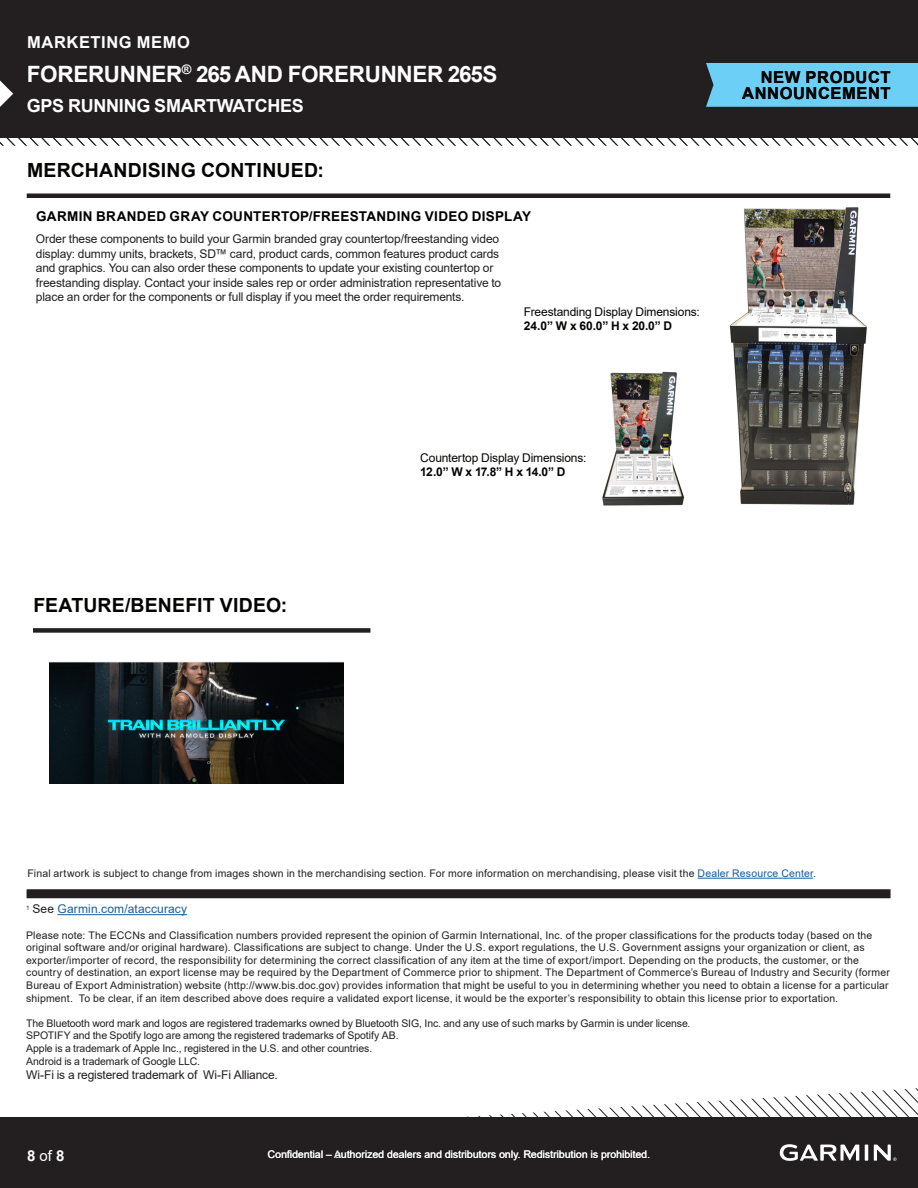
<style>
.page{position:relative;width:918px;height:1188px;background:#fff}
.page>*{position:absolute;margin:0;border:0;box-sizing:border-box;transform-origin:0 0}
.t1{font:700 22.5px "Arial";letter-spacing:-.015em;color:#fff}
.Headline_-_Black{font:700 19.5px "Arial";letter-spacing:.01em;color:#040503}
.t2{font:700 18px "Arial";letter-spacing:-.015em;color:#fff}
.t3{font:700 16.5px "Arial";letter-spacing:.035em;color:#040503}
.t4{font:700 16.5px "Arial";letter-spacing:.035em;color:#fff}
.t5{font:700 15px "Arial";color:#fff}
.Headline_-_Blue{font:700 13.5px "Arial";letter-spacing:.025em;color:#000}
.Headline_-_Blue-2{font:12px/14.4px "Arial";letter-spacing:-.015em;color:#231f20}
.Headline_-_Blue-3{font:12px/14.4px "Arial";letter-spacing:-.015em;color:#040503}
.Body_Copy{font:12px "Arial";letter-spacing:-.015em;color:#231f20}
.Body_Copy-2{font:12px "Arial";letter-spacing:.015em;color:#175d9e}
.Headline_-_Blue-4{font:700 12px "Arial";color:#040503}
.Body_Copy-3{font:10.5px/12.6px "Arial";letter-spacing:.015em;color:#231f20}
.Body_Copy-4{font:10.5px "Arial";letter-spacing:-.01em;color:#231f20}
.t6{font:10.5px "Arial";color:#fff}
.Body_Copy-5{font:10.5px "Arial";letter-spacing:-.005em;color:#231f20}
.s1{font-weight:700}
.s2{color:#175d9e}
.s3{color:#231f20}
.s4{font-weight:400}
</style>
<div class="page">
<svg style="left:0;top:1088px;width:918px;height:30px"></svg>
<div style="left:0;top:1118px;width:918px;height:70px;background:#231f20"></div>
<svg style="left:780px;top:1144px;width:117px;height:17px"></svg>
<div style="left:0;top:0;width:918px;height:137px;background:#231f20"></div>
<div style="left:706px;top:63px;width:212px;height:44px;background:#6bcff6"></div>
<svg style="left:0;top:137px;width:918px;height:9px"></svg>
<div style="left:27px;top:889px;width:864px;height:9px;background:#231f20"></div>
<svg style="left:0;top:80px;width:13px;height:27px"></svg>
<hr style="left:57px;top:914px;width:130px;height:1px;background:#175d9e">
<hr style="left:698px;top:878px;width:115px;height:1px;background:#175d9e">
<img style="left:602px;top:371px;width:83px;height:135px">
<img style="left:729px;top:207px;width:138px;height:298px">
<hr style="left:27px;top:194px;width:863px;height:4px;background:#231f20">
<div style="left:33px;top:628px;width:337px;height:5px;background:#231f20"></div>
<img style="left:50px;top:662px;width:294px;height:122px">
<p class="t4" style="left:27px;top:31px;width:164px">MARKETING MEMO</p>
<p class="t1" style="left:27px;top:58px;width:472px">FORERUNNER<sup>®</sup> 265 AND FORERUNNER 265S</p>
<p class="t2" style="left:27px;top:93px;width:279px">GPS RUNNING SMARTWATCHES</p>
<p class="Headline_-_Black" style="left:27px;top:156px;width:298px">MERCHANDISING CONTINUED:</p>
<p class="Headline_-_Blue" style="left:36px;top:207px;width:496px">GARMIN BRANDED GRAY COUNTERTOP/FREESTANDING VIDEO DISPLAY</p>
<p class="Headline_-_Blue-2" style="left:36px;top:232px;width:467px">Order these components to build your Garmin branded gray countertop/freestanding video display: dummy units, brackets, SD™ card, product cards, common features product cards and graphics. You can also order these components to update your existing countertop or freestanding display. Contact your inside sales rep or order administration representative to place an order for the components or full display if you meet the order requirements.</p>
<p class="Headline_-_Blue-3" style="left:524px;top:304px;width:177px">Freestanding Display Dimensions:</p>
<p class="Headline_-_Blue-4" style="left:524px;top:317px;width:150px">24.0” W x 60.0” H x 20.0” D</p>
<p class="t3" style="left:761px;top:65px;width:131px">NEW PRODUCT</p>
<p class="t3" style="left:742px;top:82px;width:150px">ANNOUNCEMENT</p>
<p class="Headline_-_Black" style="left:33px;top:591px;width:255px">FEATURE/BENEFIT VIDEO:</p>
<p class="Headline_-_Blue-3" style="left:420px;top:450px;width:168px">Countertop Display Dimensions:<br><span class="s1">12.0” W x 17.8” H x 14.0” D</span></p>
<p class="Body_Copy-3" style="left:27px;top:867px;width:790px">Final artwork is subject to change from images shown in the merchandising section. For more information on merchandising, please visit the <span class="s2">Dealer Resource Center</span>.</p>
<p class="Body_Copy-2" style="left:26px;top:901px;width:162px"><sup>1</sup> <span class="s3">See</span> Garmin.com/ataccuracy</p>
<p class="Body_Copy-3" style="left:26px;top:929px;width:865px">Please note: The ECCNs and Classification numbers provided represent the opinion of Garmin International, Inc. of the proper classifications for the products today (based on the original software and/or original hardware). Classifications are subject to change. Under the U.S. export regulations, the U.S. Government assigns your organization or client, as exporter/importer of record, the responsibility for determining the correct classification of any item at the time of export/import. Depending on the products, the customer, or the country of destination, an export license may be required by the Department of Commerce prior to shipment. The Department of Commerce’s Bureau of Industry and Security (former Bureau of Export Administration) website (http://www.bis.doc.gov) provides information that might be useful to you in determining whether you need to obtain a license for a particular shipment. To be clear, if an item described above does require a validated export license, it would be the exporter’s responsibility to obtain this license prior to exportation.</p>
<p class="Body_Copy-4" style="left:26px;top:1016px;width:666px">The Bluetooth word mark and logos are registered trademarks owned by Bluetooth SIG, Inc. and any use of such marks by Garmin is under license.</p>
<p class="Body_Copy-5" style="left:26px;top:1028px;width:374px">SPOTIFY and the Spotify logo are among the registered trademarks of Spotify AB.</p>
<p class="Body_Copy-4" style="left:26px;top:1041px;width:348px">Apple is a trademark of Apple Inc., registered in the U.S. and other countries.</p>
<p class="Body_Copy-4" style="left:26px;top:1054px;width:175px">Android is a trademark of Google LLC.</p>
<p class="Body_Copy" style="left:26px;top:1067px;width:253px">Wi-Fi is a registered trademark of Wi-Fi Alliance.</p>
<h3 class="t5" style="left:27px;top:1145px;width:39px">8 <span class="s4">of</span> 8</h3>
<p class="t6" style="left:335px;top:1147px;width:7px">a</p>
<p class="t6" style="left:268px;top:1147px;width:384px">Confidential – Authorized dealers and distributors only. Redistribution is prohibited.</p>
</div>
